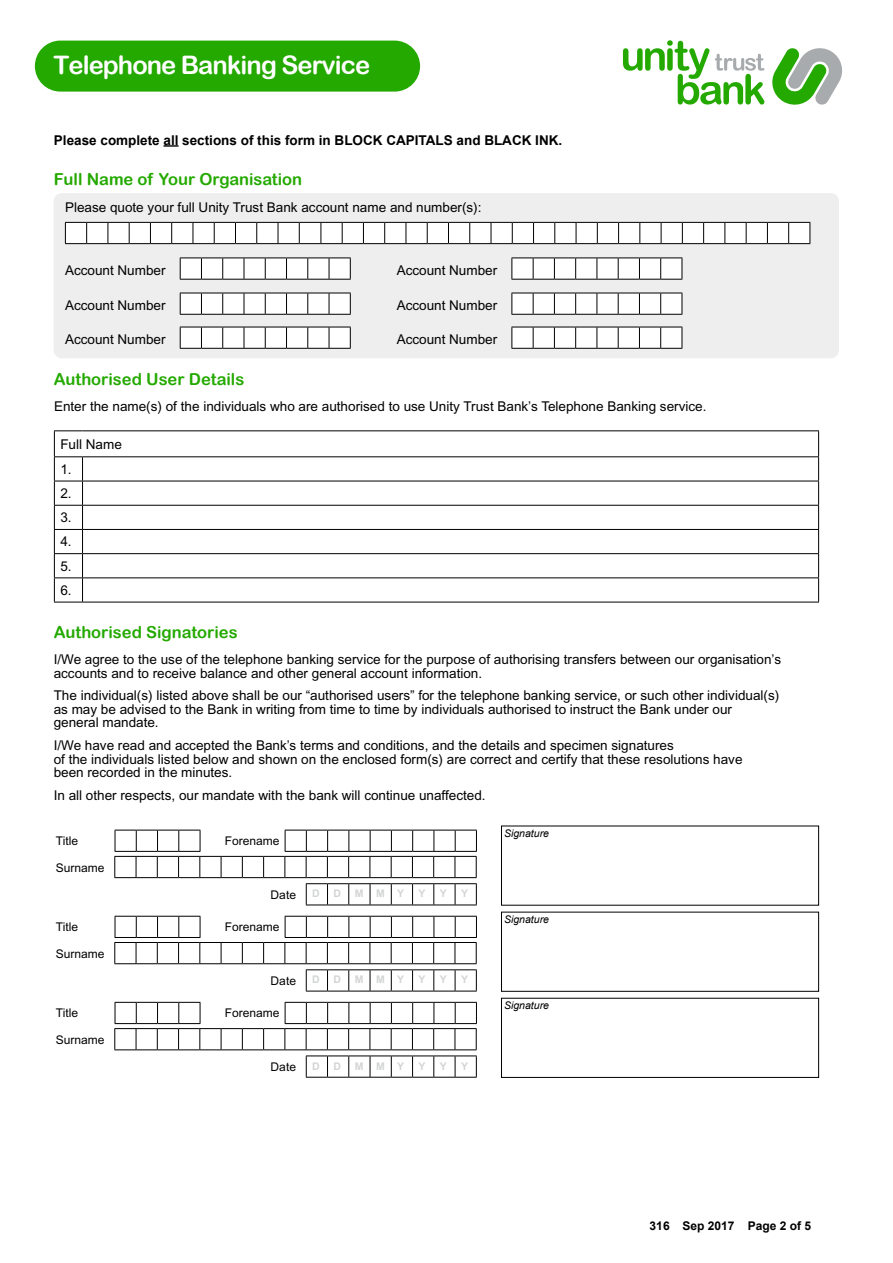
<style>
.page{position:relative;width:893px;height:1263px;background:#fff}
.page>*{position:absolute;margin:0;border:0;box-sizing:border-box;transform-origin:0 0}
.t1{font:25.5px "Arial Rounded MT Bold";letter-spacing:-.035em;color:#fff}
.t2{font:16.5px "Arial Rounded MT Bold";color:#24a900}
.t3{font:13.5px/24.3px "Arial";color:#000}
.t4{font:700 13.5px "Arial";color:#000}
.t5{font:12px "Arial";color:#000}
.t6{font:700 12px "Arial";color:#000}
.t7{font:italic 10.5px "Arial";color:#000}
.t8{font:700 10.5px "Arial";letter-spacing:1.19em;color:#d3d4d5}
</style>
<div class="page">
<div style="left:54px;top:193px;width:785px;height:165px;background:#eeeeef;border-radius:9px"></div>
<svg style="left:164px;top:145px;width:15px;height:2px"></svg>
<svg style="left:65px;top:222px;width:746px;height:22px;background:#dfdfdf"></svg>
<svg style="left:180px;top:258px;width:171px;height:22px;background:#e2e2e2"></svg>
<svg style="left:511px;top:258px;width:172px;height:22px;background:#e2e2e2"></svg>
<svg style="left:180px;top:293px;width:171px;height:22px;background:#e1e1e1"></svg>
<svg style="left:511px;top:293px;width:172px;height:22px;background:#e1e1e1"></svg>
<svg style="left:180px;top:327px;width:171px;height:22px;background:#e1e1e1"></svg>
<svg style="left:511px;top:327px;width:172px;height:22px;background:#e0e0e0"></svg>
<svg style="left:83px;top:431px;width:735px;height:171px"></svg>
<hr style="left:83px;top:481px;width:736px;height:1px;background:#000">
<hr style="left:83px;top:505px;width:736px;height:1px;background:#000">
<hr style="left:83px;top:529px;width:736px;height:1px;background:#000">
<hr style="left:83px;top:553px;width:736px;height:1px;background:#000">
<hr style="left:83px;top:577px;width:736px;height:1px;background:#000">
<hr style="left:83px;top:602px;width:736px;height:1px;background:#000">
<hr style="left:83px;top:430px;width:736px;height:1px;background:#000">
<svg style="left:818px;top:431px;width:1px;height:171px"></svg>
<svg style="left:54px;top:430px;width:29px;height:173px"></svg>
<hr style="left:83px;top:456px;width:736px;height:1px;background:#000">
<svg style="left:114px;top:830px;width:363px;height:75px"></svg>
<div style="left:501px;top:912px;width:318px;height:80px;border:1px solid #000"></div>
<svg style="left:114px;top:916px;width:363px;height:76px"></svg>
<div style="left:501px;top:998px;width:318px;height:80px;border:1px solid #000"></div>
<svg style="left:114px;top:1002px;width:363px;height:76px"></svg>
<div style="left:35px;top:41px;width:385px;height:51px;background:#24a900;border-radius:26px"></div>
<svg style="left:623px;top:40px;width:220px;height:65px"></svg>
<h1 class="t1" style="left:54px;top:50px;width:318px">Telephone Banking Service</h1>
<p class="t4" style="left:54px;top:131px;width:510px">Please complete all sections of this form in BLOCK CAPITALS and BLACK INK.</p>
<p class="t2" style="left:54px;top:169px;width:250px">Full Name of Your Organisation</p>
<p class="t3" style="left:65px;top:195px;width:418px">Please quote your full Unity Trust Bank account name and number(s):</p>
<p class="t3" style="left:65px;top:258px;width:102px">Account Number</p>
<p class="t3" style="left:397px;top:258px;width:102px">Account Number</p>
<p class="t3" style="left:65px;top:293px;width:102px">Account Number</p>
<p class="t3" style="left:397px;top:293px;width:102px">Account Number</p>
<p class="t3" style="left:65px;top:327px;width:102px">Account Number</p>
<p class="t3" style="left:397px;top:327px;width:102px">Account Number</p>
<p class="t2" style="left:54px;top:369px;width:192px">Authorised User Details</p>
<p class="t3" style="left:54px;top:394px;width:654px">Enter the name(s) of the individuals who are authorised to use Unity Trust Bank’s Telephone Banking service.</p>
<p class="t3" style="left:60px;top:432px;width:63px">Full Name<br>1.<br>2.<br>3.<br>4.<br>5.<br>6.</p>
<p class="t2" style="left:54px;top:622px;width:185px">Authorised Signatories</p>
<p class="t3" style="left:54px;top:653px;width:729px;line-height:13.5px">I/We agree to the use of the telephone banking service for the purpose of authorising transfers between our organisation’s accounts and to receive balance and other general account information.</p>
<p class="t3" style="left:54px;top:689px;width:727px;line-height:13.5px">The individual(s) listed above shall be our “authorised users” for the telephone banking service, or such other individual(s) as may be advised to the Bank in writing from time to time by individuals authorised to instruct the Bank under our general mandate.</p>
<p class="t3" style="left:54px;top:738px;width:690px;line-height:13.5px">I/We have read and accepted the Bank’s terms and conditions, and the details and specimen signatures<br>of the individuals listed below and shown on the enclosed form(s) are correct and certify that these resolutions have been recorded in the minutes.</p>
<p class="t3" style="left:54px;top:782px;width:434px">In all other respects, our mandate with the bank will continue unaffected.</p>
<p class="t5" style="left:56px;top:834px;width:24px">Title</p>
<p class="t5" style="left:56px;top:860px;width:50px">Surname</p>
<p class="t5" style="left:225px;top:834px;width:56px">Forename</p>
<p class="t7" style="left:504px;top:827px;width:46px">Signature</p>
<p class="t5" style="left:271px;top:887px;width:27px">Date</p>
<p class="t8" style="left:312px;top:887px;width:9px">D</p>
<p class="t8" style="left:333px;top:887px;width:9px">D</p>
<p class="t8" style="left:355px;top:887px;width:51px">MMY</p>
<p class="t8" style="left:419px;top:887px;width:9px">Y</p>
<p class="t8" style="left:440px;top:887px;width:9px">Y</p>
<p class="t8" style="left:461px;top:887px;width:9px">Y</p>
<p class="t5" style="left:56px;top:920px;width:24px">Title</p>
<p class="t5" style="left:56px;top:947px;width:50px">Surname</p>
<p class="t5" style="left:225px;top:920px;width:56px">Forename</p>
<p class="t7" style="left:504px;top:913px;width:46px">Signature</p>
<p class="t5" style="left:271px;top:974px;width:27px">Date</p>
<p class="t8" style="left:312px;top:973px;width:9px">D</p>
<p class="t8" style="left:333px;top:973px;width:9px">D</p>
<p class="t8" style="left:355px;top:973px;width:51px">MMY</p>
<p class="t8" style="left:419px;top:973px;width:9px">Y</p>
<p class="t8" style="left:440px;top:973px;width:9px">Y</p>
<p class="t8" style="left:461px;top:973px;width:9px">Y</p>
<p class="t5" style="left:56px;top:1006px;width:24px">Title</p>
<p class="t5" style="left:56px;top:1033px;width:50px">Surname</p>
<p class="t5" style="left:225px;top:1006px;width:56px">Forename</p>
<p class="t7" style="left:504px;top:999px;width:46px">Signature</p>
<p class="t5" style="left:271px;top:1060px;width:27px">Date</p>
<p class="t8" style="left:312px;top:1059px;width:9px">D</p>
<p class="t8" style="left:333px;top:1059px;width:9px">D</p>
<p class="t8" style="left:355px;top:1059px;width:51px">MMY</p>
<p class="t8" style="left:419px;top:1059px;width:9px">Y</p>
<p class="t8" style="left:440px;top:1059px;width:9px">Y</p>
<p class="t8" style="left:461px;top:1059px;width:9px">Y</p>
<p class="t6" style="left:650px;top:1218px;width:163px">316 Sep 2017 Page 2 of 5</p>
</div>
